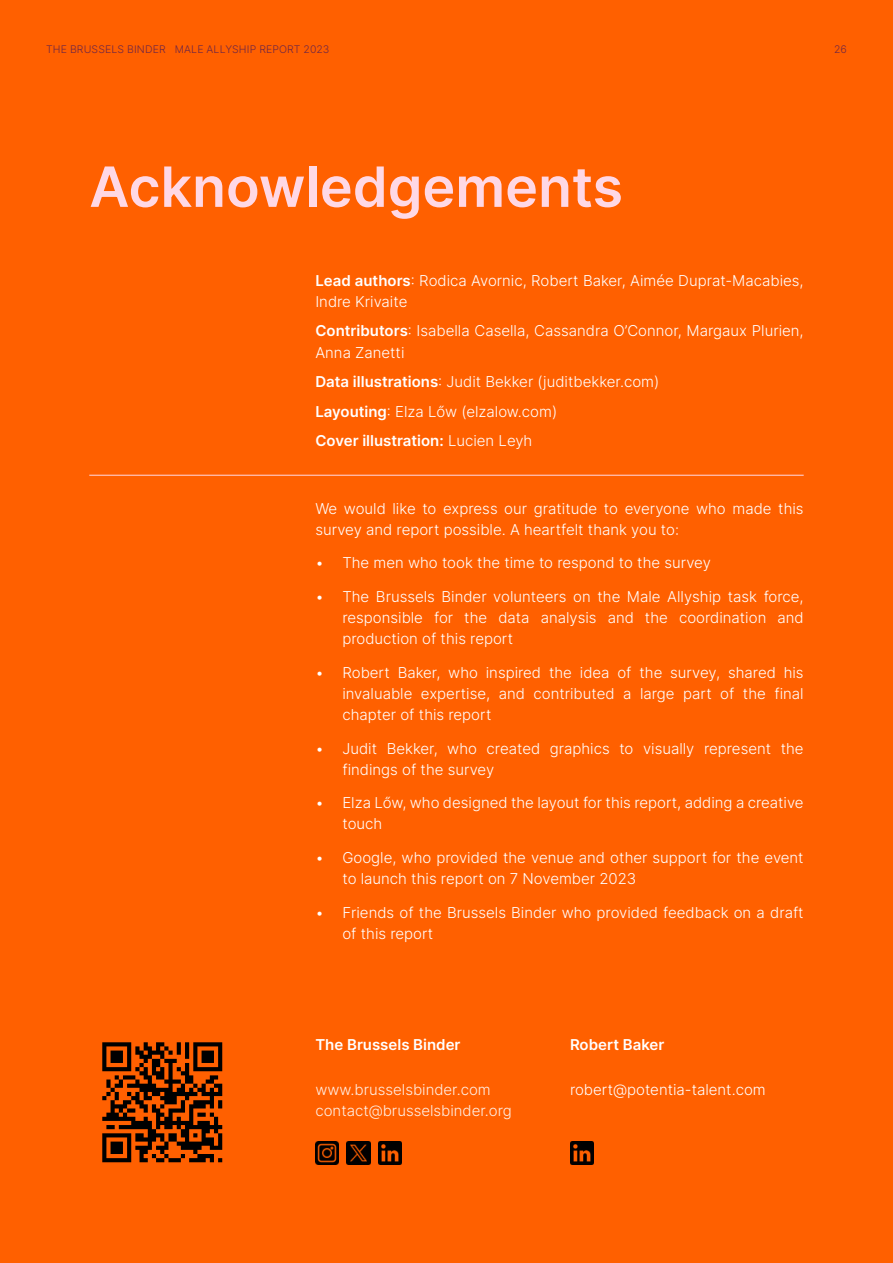
<style>
.page{position:relative;width:893px;height:1263px;background:#ff6000}
.page>*{position:absolute;margin:0;border:0;box-sizing:border-box;transform-origin:0 0}
.t1{font:600 55.5px "Inter";color:#ffd8e5}
.t2{font:300 15px/21px "Inter";color:#fff}
.t3{font:300 15px/21px "Inter";color:#ffefe5}
.t4{font:600 15px "Inter";color:#fff}
.t5{font:300 10.5px "Inter";letter-spacing:.01em;color:#6d2647}
.s1{color:#ff6000}
.s2{font-weight:600}
</style>
<div class="page">
<svg style="left:102px;top:1042px;width:120px;height:120px;background:#7c2e00"></svg>
<img style="left:571px;top:1142px;width:23px;height:23px">
<img style="left:378px;top:1142px;width:23px;height:23px">
<img style="left:315px;top:1142px;width:23px;height:23px">
<img style="left:347px;top:1142px;width:23px;height:23px">
<hr style="left:89px;top:475px;width:715px;height:1px;background:#ffd8e5">
<hr style="left:345px;top:49px;width:478px;height:1px;background:#ff6000">
<p class="t5" style="left:46px;top:43px;width:285px">THE BRUSSELS BINDER <span class="s1">|</span> MALE ALLYSHIP REPORT 2023</p>
<p class="t5" style="left:834px;top:43px;width:14px">26</p>
<h1 class="t1" style="left:89px;top:165px;width:535px">Acknowledgements</h1>
<p class="t2" style="left:315px;top:270px;width:490px"><span class="s2">Lead authors</span>: Rodica Avornic, Robert Baker, Aimée Duprat-Macabies,<br>Indre Krivaite</p>
<p class="t2" style="left:315px;top:320px;width:490px"><span class="s2">Contributors</span>: Isabella Casella, Cassandra O’Connor, Margaux Plurien,<br>Anna Zanetti</p>
<p class="t2" style="left:315px;top:367px;width:345px;line-height:29.5px"><span class="s2">Data illustrations</span>: Judit Bekker (juditbekker.com)<br><span class="s2">Layouting</span>: Elza Lőw (elzalow.com)<br><span class="s2">Cover illustration:</span> Lucien Leyh</p>
<p class="t2" style="left:315px;top:498px;width:490px">We would like to express our gratitude to everyone who made this survey and report possible. A heartfelt thank you to:</p>
<p class="t2" style="left:315px;top:552px;width:397px">• The men who took the time to respond to the survey</p>
<p class="t2" style="left:342px;top:586px;width:463px;text-align:justify;text-indent:-27px">• The Brussels Binder volunteers on the Male Allyship task force, responsible for the data analysis and the coordination and production of this report</p>
<p class="t2" style="left:342px;top:662px;width:463px;text-align:justify;text-indent:-27px">• Robert Baker, who inspired the idea of the survey, shared his invaluable expertise, and contributed a large part of the final chapter of this report</p>
<p class="t2" style="left:342px;top:738px;width:463px;text-indent:-27px">• Judit Bekker, who created graphics to visually represent the findings of the survey</p>
<p class="t2" style="left:342px;top:792px;width:463px;text-indent:-27px">• Elza Lőw, who designed the layout for this report, adding a creative touch</p>
<p class="t2" style="left:342px;top:847px;width:463px;text-indent:-27px">• Google, who provided the venue and other support for the event to launch this report on 7 November 2023</p>
<p class="t2" style="left:342px;top:902px;width:463px;text-indent:-27px">• Friends of the Brussels Binder who provided feedback on a draft of this report</p>
<p class="t4" style="left:315px;top:1038px;width:147px">The Brussels Binder</p>
<p class="t4" style="left:570px;top:1038px;width:96px">Robert Baker</p>
<p class="t3" style="left:315px;top:1079px;width:198px">www.brusselsbinder.com contact@brusselsbinder.org</p>
<p class="t2" style="left:570px;top:1078px;width:197px">robert@potentia-talent.com</p>
</div>
